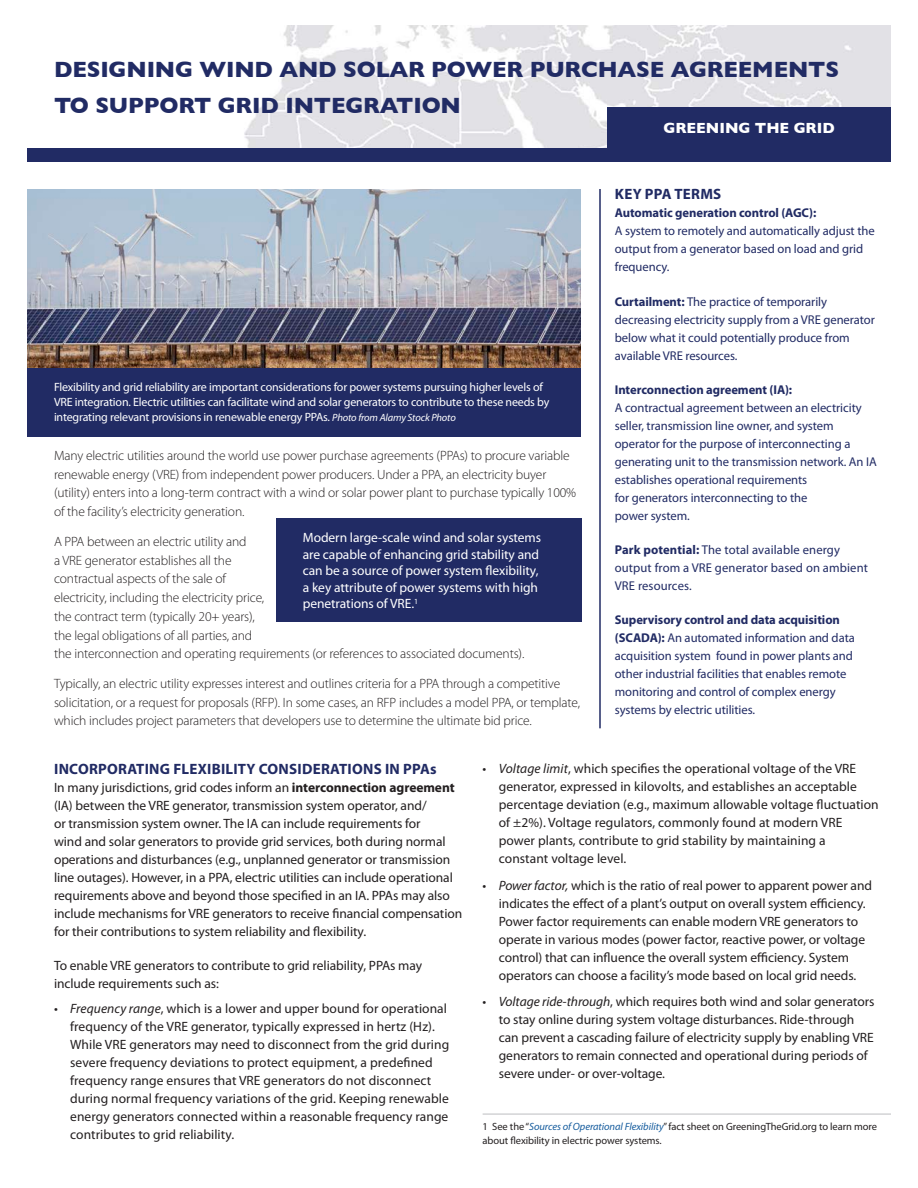
<style>
.page{position:relative;width:918px;height:1188px;background:#fff}
.page>*{position:absolute;margin:0;border:0;box-sizing:border-box;transform-origin:0 0}
.t1{font:700 22.5px/36px "Gill Sans";letter-spacing:-.005em;color:#212b64}
.subhead{font:700 15px "Myriad Pro";letter-spacing:.015em;color:#212b64}
.t2{font:700 15px "Gill Sans";letter-spacing:-.005em;color:#fff}
.Body_Copy{font:13.5px/18px "Myriad Pro";letter-spacing:-.005em;color:#231f20}
.intro_text{font:300 13.5px/18.8px "Myriad Pro";letter-spacing:-.01em;color:#231f20}
.sidebar_body_text{font:13.5px/16.5px "Myriad Pro";letter-spacing:-.005em;color:#fff}
.sidebar_body_text-2{font:12.75px/18px "Myriad Pro";letter-spacing:-.005em;color:#212b64}
.Photo_caption{font:12px/15px "Myriad Pro";letter-spacing:-.015em;color:#fff}
.footnote{font:10.5px/13.5px "Myriad Pro";letter-spacing:-.005em;color:#231f20}
.s1{font-style:italic;font-size:10.5px}
.s2{font-weight:700}
.s3{font-style:italic}
.s4{font-style:italic;color:#175d9e}
</style>
<div class="page">
<img style="left:244px;top:26px;width:647px;height:122px">
<div style="left:27px;top:148px;width:864px;height:14px;background:#212b64"></div>
<div style="left:608px;top:107px;width:283px;height:41px;background:#212b64"></div>
<hr style="left:599px;top:189px;width:2px;height:539px;background:#212b64">
<img style="left:27px;top:189px;width:553px;height:179px">
<div style="left:27px;top:368px;width:553px;height:68px;background:#212b64"></div>
<div style="left:276px;top:518px;width:305px;height:104px;background:#212b64"></div>
<hr style="left:483px;top:1114px;width:408px;height:1px;background:#bcbdc0">
<h1 class="t1" style="left:54px;top:51px;width:787px">DESIGNING WIND AND SOLAR POWER PURCHASE AGREEMENTS<br>TO SUPPORT GRID INTEGRATION</h1>
<p class="t2" style="left:663px;top:116px;width:173px">GREENING THE GRID</p>
<p class="Photo_caption" style="left:54px;top:379px;width:497px">Flexibility and grid reliability are important considerations for power systems pursuing higher levels of<br>VRE integration. Electric utilities can facilitate wind and solar generators to contribute to these needs by integrating relevant provisions in renewable energy PPAs. <span class="s1">Photo from Alamy Stock Photo</span></p>
<p class="intro_text" style="left:54px;top:446px;width:524px">Many electric utilities around the world use power purchase agreements (PPAs) to procure variable renewable energy (VRE) from independent power producers. Under a PPA, an electricity buyer (utility) enters into a long-term contract with a wind or solar power plant to purchase typically 100% of the facility’s electricity generation.</p>
<p class="intro_text" style="left:54px;top:532px;width:472px">A PPA between an electric utility and<br>a VRE generator establishes all the<br>contractual aspects of the sale of<br>electricity, including the electricity price,<br>the contract term (typically 20+ years),<br>the legal obligations of all parties, and<br>the interconnection and operating requirements (or references to associated documents).</p>
<p class="intro_text" style="left:54px;top:674px;width:528px">Typically, an electric utility expresses interest and outlines criteria for a PPA through a competitive solicitation, or a request for proposals (RFP). In some cases, an RFP includes a model PPA, or template, which includes project parameters that developers use to determine the ultimate bid price.</p>
<p class="sidebar_body_text" style="left:303px;top:529px;width:240px">Modern large-scale wind and solar systems are capable of enhancing grid stability and can be a source of power system flexibility, a key attribute of power systems with high penetrations of VRE.<sup>1</sup></p>
<p class="subhead" style="left:615px;top:185px;width:108px">KEY PPA TERMS</p>
<p class="sidebar_body_text-2" style="left:615px;top:204px;width:261px"><span class="s2">Automatic generation control (AGC):<br></span>A system to remotely and automatically adjust the output from a generator based on load and grid frequency.</p>
<p class="sidebar_body_text-2" style="left:615px;top:292px;width:262px"><span class="s2">Curtailment:</span> The practice of temporarily decreasing electricity supply from a VRE generator below what it could potentially produce from available VRE resources.</p>
<p class="sidebar_body_text-2" style="left:615px;top:380px;width:264px"><span class="s2">Interconnection agreement (IA):<br></span>A contractual agreement between an electricity seller, transmission line owner, and system operator for the purpose of interconnecting a generating unit to the transmission network. An IA establishes operational requirements<br>for generators interconnecting to the<br>power system.</p>
<p class="sidebar_body_text-2" style="left:615px;top:541px;width:255px"><span class="s2">Park potential:</span> The total available energy output from a VRE generator based on ambient<br>VRE resources.</p>
<p class="sidebar_body_text-2" style="left:615px;top:611px;width:242px"><span class="s2">Supervisory control and data acquisition (SCADA):</span> An automated information and data acquisition system found in power plants and other industrial facilities that enables remote monitoring and control of complex energy systems by electric utilities.</p>
<p class="subhead" style="left:54px;top:759px;width:384px">INCORPORATING FLEXIBILITY CONSIDERATIONS IN PPAs</p>
<p class="Body_Copy" style="left:54px;top:779px;width:410px">In many jurisdictions, grid codes inform an <span class="s2">interconnection agreement </span>(IA) between the VRE generator, transmission system operator, and/<br>or transmission system owner. The IA can include requirements for<br>wind and solar generators to provide grid services, both during normal operations and disturbances (e.g., unplanned generator or transmission line outages). However, in a PPA, electric utilities can include operational requirements above and beyond those specified in an IA. PPAs may also include mechanisms for VRE generators to receive financial compensation for their contributions to system reliability and flexibility.</p>
<p class="Body_Copy" style="left:54px;top:957px;width:370px">To enable VRE generators to contribute to grid reliability, PPAs may include requirements such as:</p>
<p class="Body_Copy" style="left:70px;top:999px;width:381px;text-indent:-16px">• <span class="s3">Frequency range</span>, which is a lower and upper bound for operational frequency of the VRE generator, typically expressed in hertz (Hz).<br>While VRE generators may need to disconnect from the grid during severe frequency deviations to protect equipment, a predefined frequency range ensures that VRE generators do not disconnect during normal frequency variations of the grid. Keeping renewable energy generators connected within a reasonable frequency range contributes to grid reliability.</p>
<p class="Body_Copy" style="left:499px;top:759px;width:381px;text-indent:-16px">• <span class="s3">Voltage limit</span>, which specifies the operational voltage of the VRE generator, expressed in kilovolts, and establishes an acceptable percentage deviation (e.g., maximum allowable voltage fluctuation of ±2%). Voltage regulators, commonly found at modern VRE power plants, contribute to grid stability by maintaining a<br>constant voltage level.</p>
<p class="Body_Copy" style="left:499px;top:876px;width:375px;text-indent:-16px">• <span class="s3">Power factor,</span> which is the ratio of real power to apparent power and indicates the effect of a plant’s output on overall system efficiency.<br>Power factor requirements can enable modern VRE generators to operate in various modes (power factor, reactive power, or voltage control) that can influence the overall system efficiency. System operators can choose a facility’s mode based on local grid needs.</p>
<p class="Body_Copy" style="left:499px;top:993px;width:377px;text-indent:-16px">• <span class="s3">Voltage ride-through</span>, which requires both wind and solar generators to stay online during system voltage disturbances. Ride-through can prevent a cascading failure of electricity supply by enabling VRE generators to remain connected and operational during periods of severe under- or over-voltage.</p>
<p class="footnote" style="left:483px;top:1120px;width:396px">1 See the “<span class="s4">Sources of Operational Flexibility</span>” fact sheet on GreeningTheGrid.org to learn more about flexibility in electric power systems.</p>
</div>
